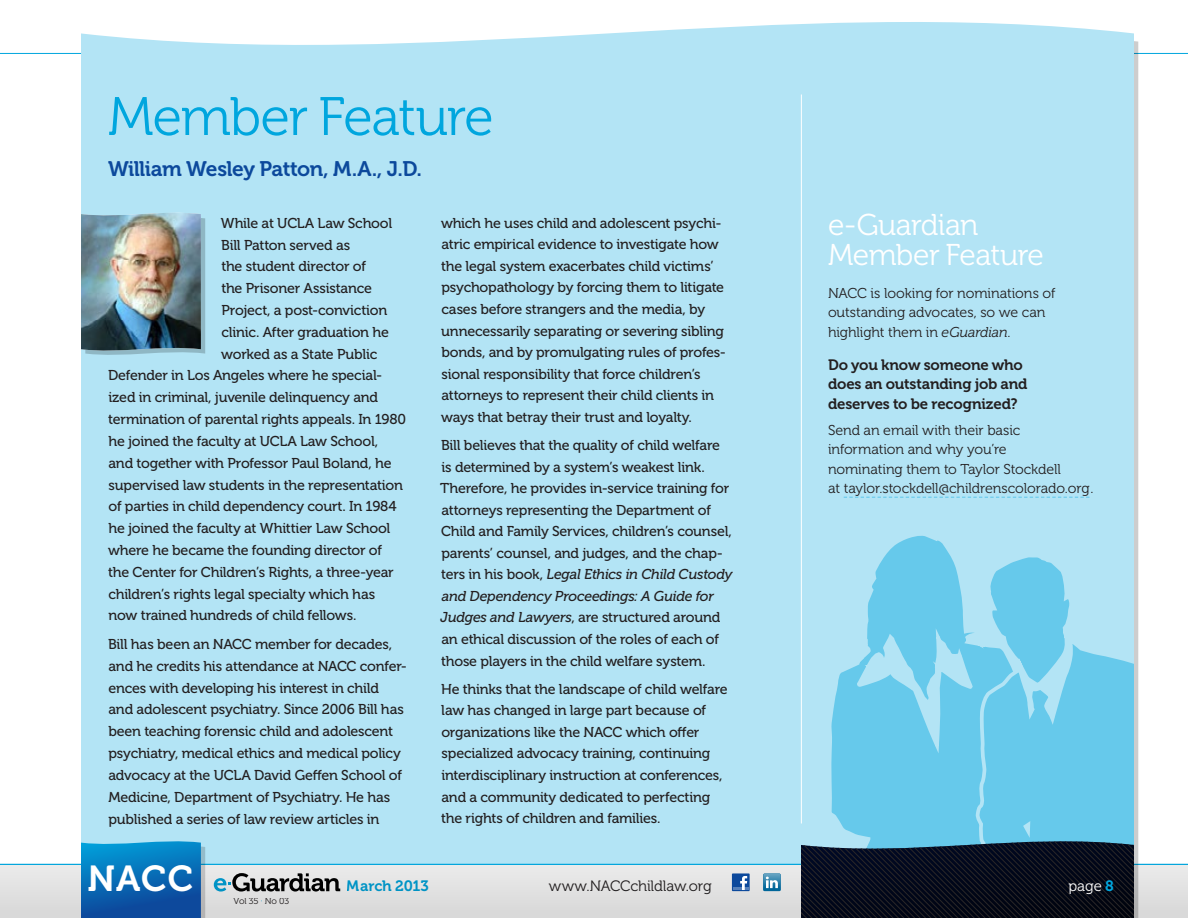
<style>
.page{position:relative;width:1188px;height:918px;background:#fff}
.page>*{position:absolute;margin:0;border:0;box-sizing:border-box;transform-origin:0 0}
.t1{font:54px "Museo 300";letter-spacing:-.025em;color:#00a6de}
.t2{font:36px "Museo 700";color:#fff}
.t3{font:30px/30px "Museo 300";letter-spacing:-.02em;color:#fff}
.t4{font:21px "Museo 700";letter-spacing:-.025em;color:#0c499c}
.t5{font:15px/19.5px "Museo 700";letter-spacing:-.01em;color:#231f20}
.t6{font:15px "Museo 300";letter-spacing:-.01em;color:#231f20}
.t7{font:15px "Museo 700";letter-spacing:-.01em;color:#00a6de}
.t8{font:15px "Museo 300";color:#fff}
.t9{font:14.25px/21.6px "Museo 500";letter-spacing:-.015em;color:#231f20}
.t10{font:14.25px/19.5px "Museo 300";letter-spacing:-.01em;color:#231f20}
.t11{font:9px "Museo 300";letter-spacing:-.005em;color:#231f20}
.s1{font-style:italic}
.s2{color:#00a6de}
.s3{font-family:"Museo 700";color:#00a6de}
</style>
<div class="page">
<svg style="left:0;top:42px;width:1188px;height:12px"></svg>
<div style="left:81px;top:22px;width:1053px;height:842px;background:#b3e4f5"></div>
<svg style="left:827px;top:530px;width:227px;height:302px;background:#8ed7f0"></svg>
<svg style="left:885px;top:552px;width:249px;height:280px;background:#78cfed"></svg>
<hr style="left:1134px;top:41px;width:4px;height:823px;background:#cdcdcd">
<svg style="left:81px;top:210px;width:124px;height:146px"></svg>
<img style="left:81px;top:213px;width:120px;height:139px">
<svg style="left:844px;top:497px;width:245px;height:1px"></svg>
<hr style="left:801px;top:94px;width:1px;height:730px;background:#fff">
<svg style="left:0;top:864px;width:1188px;height:54px;background:#dcdfe0"></svg>
<svg style="left:214px;top:873px;width:126px;height:19px;background:#8a9193"></svg>
<svg style="left:801px;top:832px;width:337px;height:86px;background:#1d2d3d"></svg>
<svg style="left:81px;top:838px;width:124px;height:80px;background:#1773b7"></svg>
<svg style="left:763px;top:873px;width:18px;height:18px"></svg>
<svg style="left:763px;top:874px;width:18px;height:17px"></svg>
<div style="left:732px;top:873px;width:18px;height:18px;background:#0c499c"></div>
<hr style="left:733px;top:887px;width:15px;height:3px;background:#5580ba">
<svg style="left:740px;top:876px;width:7px;height:14px"></svg>
<h1 class="t1" style="left:108px;top:87px;width:387px">Member Feature</h1>
<h3 class="t4" style="left:108px;top:157px;width:315px">William Wesley Patton, M.A., J.D.</h3>
<p class="t9" style="left:221px;top:212px;width:173px">While at UCLA Law School</p>
<p class="t9" style="left:221px;top:234px;width:131px">Bill Patton served as</p>
<p class="t9" style="left:221px;top:256px;width:146px">the student director of</p>
<p class="t9" style="left:221px;top:278px;width:152px">the Prisoner Assistance</p>
<p class="t9" style="left:221px;top:300px;width:167px">Project, a post-conviction</p>
<p class="t9" style="left:222px;top:321px;width:169px">clinic. After graduation he</p>
<p class="t9" style="left:221px;top:343px;width:158px">worked as a State Public</p>
<p class="t9" style="left:108px;top:365px;width:276px">Defender in Los Angeles where he special-</p>
<p class="t9" style="left:108px;top:387px;width:271px">ized in criminal, juvenile delinquency and</p>
<p class="t9" style="left:108px;top:409px;width:299px">termination of parental rights appeals. In 1980</p>
<p class="t9" style="left:108px;top:430px;width:271px">he joined the faculty at UCLA Law School,</p>
<p class="t9" style="left:108px;top:452px;width:285px">and together with Professor Paul Boland, he</p>
<p class="t9" style="left:109px;top:474px;width:296px">supervised law students in the representation</p>
<p class="t9" style="left:108px;top:496px;width:290px">of parties in child dependency court. In 1984</p>
<p class="t9" style="left:108px;top:518px;width:284px">he joined the faculty at Whittier Law School</p>
<p class="t9" style="left:108px;top:540px;width:275px">where he became the founding director of</p>
<p class="t9" style="left:108px;top:561px;width:287px">the Center for Children’s Rights, a three-year</p>
<p class="t9" style="left:108px;top:583px;width:268px">children’s rights legal specialty which has</p>
<p class="t9" style="left:108px;top:605px;width:248px">now trained hundreds of child fellows.</p>
<p class="t9" style="left:108px;top:633px;width:300px">Bill has been an NACC member for decades, and he credits his attendance at NACC confer&shy;ences with developing his interest in child and adolescent psychiatry. Since 2006 Bill has been teaching forensic child and adolescent psychiatry, medical ethics and medical policy advocacy at the UCLA David Geffen School of Medicine, Department of Psychiatry. He has published a series of law review articles in</p>
<p class="t9" style="left:441px;top:212px;width:286px">which he uses child and adolescent psychi&shy;atric empirical evidence to investigate how the legal system exacerbates child victims’ psychopathology by forcing them to litigate cases before strangers and the media, by unnecessarily separating or severing sibling bonds, and by promulgating rules of profes&shy;sional responsibility that force children’s attorneys to represent their child clients in ways that betray their trust and loyalty.</p>
<p class="t9" style="left:440px;top:435px;width:294px">Bill believes that the quality of child welfare is determined by a system’s weakest link.<br>Therefore, he provides in-service training for attorneys representing the Department of Child and Family Services, children’s counsel, parents’ counsel, and judges, and the chap&shy;ters in his book, <span class="s1">Legal Ethics in Child Custody and Dependency Proceedings: A Guide for Judges and Lawyers</span>, are structured around an ethical discussion of the roles of each of those players in the child welfare system.</p>
<p class="t9" style="left:441px;top:678px;width:288px">He thinks that the landscape of child welfare law has changed in large part because of organizations like the NACC which offer specialized advocacy training, continuing interdisciplinary instruction at conferences, and a community dedicated to perfecting the rights of children and families.</p>
<h2 class="t2" style="left:88px;top:859px;width:107px">NACC</h2>
<p class="t11" style="left:234px;top:897px;width:57px">Vol 35 <span class="s2">·</span> No 03</p>
<p class="t7" style="left:347px;top:878px;width:83px">March 2013</p>
<p class="t6" style="left:549px;top:878px;width:164px">www.NACCchildlaw.org</p>
<h3 class="t3" style="left:828px;top:210px;width:218px">e-Guardian<br>Member Feature</h3>
<p class="t10" style="left:828px;top:283px;width:229px">NACC is looking for nominations of outstanding advocates, so we can highlight them in <span class="s1">eGuardian</span>.</p>
<p class="t5" style="left:828px;top:355px;width:201px">Do you know someone who does an outstanding job and deserves to be recognized?</p>
<p class="t10" style="left:828px;top:421px;width:267px">Send an email with their basic information and why you’re<br>nominating them to Taylor Stockdell<br>at taylor.stockdell@childrenscolorado.org .</p>
<p class="t8" style="left:1068px;top:878px;width:47px">page <span class="s3">8</span></p>
</div>
